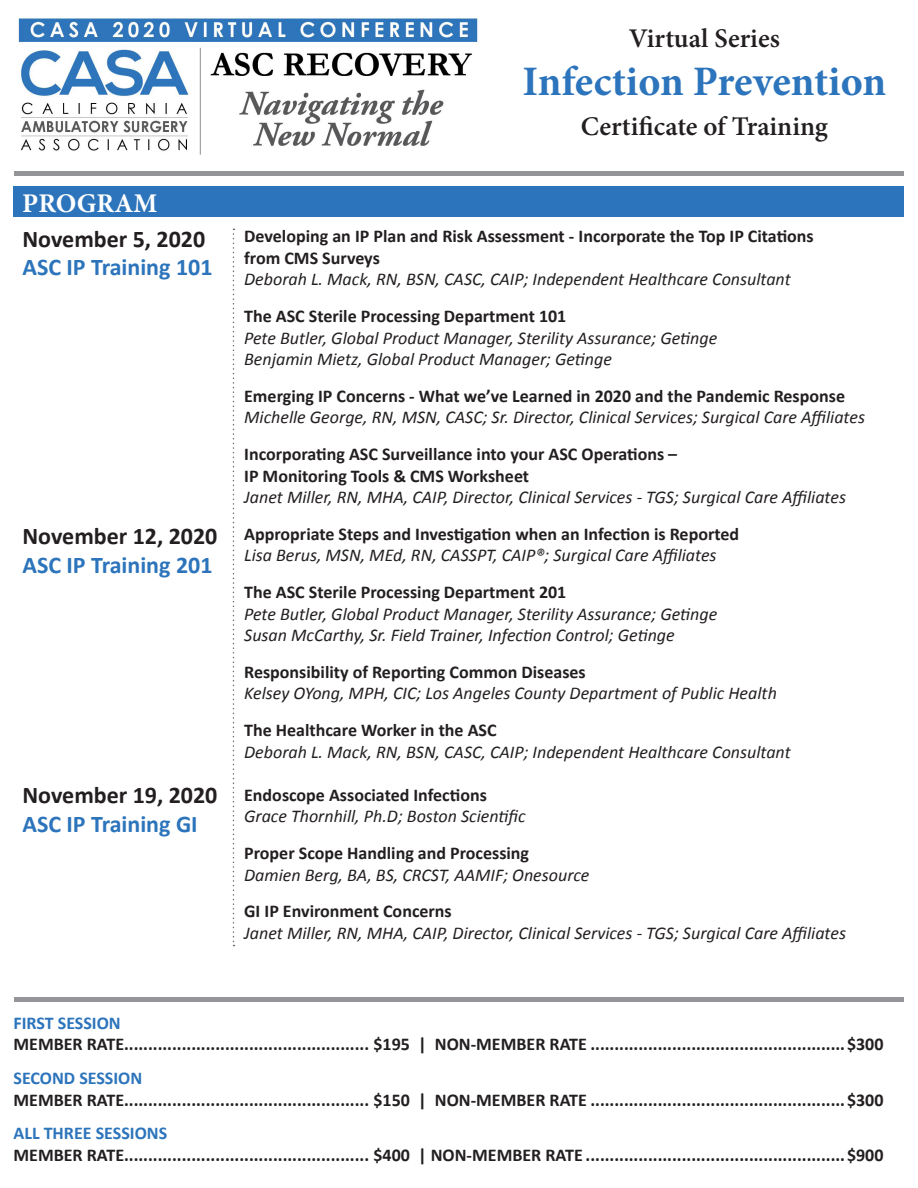
<style>
.page{position:relative;width:918px;height:1188px;background:#fff}
.page>*{position:absolute;margin:0;border:0;box-sizing:border-box;transform-origin:0 0}
.t1{font:700 42px "Minion Pro";letter-spacing:-.005em;color:#2c74bb}
.t2{font:600 27px "Minion Pro";color:#231f20}
.t3{font:700 27px "Minion Pro";color:#fff}
.t4{font:700 24px "Calibri";color:#2c74bb}
.t5{font:700 24px "Calibri";color:#231f20}
.t6{font:700 18px "Calibri";color:#231f20}
.t7{font:italic 18px/21.6px "Calibri";color:#231f20}
.t8{font:700 18px "Calibri";color:#2c74bb}
</style>
<div class="page">
<img style="left:18px;top:18px;width:460px;height:137px">
<div style="left:14px;top:171px;width:890px;height:5px;background:#939598"></div>
<hr style="left:14px;top:997px;width:890px;height:4px;background:#939598">
<div style="left:14px;top:187px;width:890px;height:30px;background:#2c74bb"></div>
<svg style="left:233px;top:229px;width:1px;height:717px"></svg>
<p class="t3" style="left:22px;top:184px;width:137px">PROGRAM</p>
<p class="t5" style="left:22px;top:223px;width:184px">November 5, 2020</p>
<p class="t4" style="left:22px;top:252px;width:192px">ASC IP Training 101</p>
<p class="t5" style="left:22px;top:520px;width:196px">November 12, 2020</p>
<p class="t4" style="left:22px;top:549px;width:192px">ASC IP Training 201</p>
<p class="t5" style="left:22px;top:780px;width:196px">November 19, 2020</p>
<p class="t4" style="left:22px;top:809px;width:177px">ASC IP Training GI</p>
<p class="t2" style="left:629px;top:19px;width:153px">Virtual Series</p>
<p class="t1" style="left:523px;top:52px;width:365px">Infection Prevention</p>
<p class="t2" style="left:581px;top:108px;width:249px">Certificate of Training</p>
<p class="t6" style="left:244px;top:225px;width:571px">Developing an IP Plan and Risk Assessment - Incorporate the Top IP Citations</p>
<p class="t6" style="left:244px;top:246px;width:137px">from CMS Surveys</p>
<p class="t7" style="left:244px;top:268px;width:548px">Deborah L. Mack, RN, BSN, CASC, CAIP; Independent Healthcare Consultant</p>
<p class="t6" style="left:244px;top:304px;width:324px">The ASC Sterile Processing Department 101</p>
<p class="t7" style="left:244px;top:326px;width:475px">Pete Butler, Global Product Manager, Sterility Assurance; Getinge<br>Benjamin Mietz, Global Product Manager; Getinge</p>
<p class="t6" style="left:244px;top:384px;width:602px">Emerging IP Concerns - What we’ve Learned in 2020 and the Pandemic Response</p>
<p class="t7" style="left:244px;top:406px;width:622px">Michelle George, RN, MSN, CASC; Sr. Director, Clinical Services; Surgical Care Affiliates</p>
<p class="t6" style="left:244px;top:442px;width:435px">Incorporating ASC Surveillance into your ASC Operations –</p>
<p class="t6" style="left:244px;top:464px;width:286px">IP Monitoring Tools &amp; CMS Worksheet</p>
<p class="t7" style="left:244px;top:486px;width:603px">Janet Miller, RN, MHA, CAIP, Director, Clinical Services - TGS; Surgical Care Affiliates</p>
<p class="t6" style="left:244px;top:522px;width:496px">Appropriate Steps and Investigation when an Infection is Reported</p>
<p class="t7" style="left:244px;top:544px;width:474px">Lisa Berus, MSN, MEd, RN, CASSPT, CAIP®; Surgical Care Affiliates</p>
<p class="t6" style="left:244px;top:580px;width:324px">The ASC Sterile Processing Department 201</p>
<p class="t7" style="left:244px;top:602px;width:475px">Pete Butler, Global Product Manager, Sterility Assurance; Getinge</p>
<p class="t7" style="left:244px;top:624px;width:432px">Susan McCarthy, Sr. Field Trainer, Infection Control; Getinge</p>
<p class="t6" style="left:244px;top:660px;width:343px">Responsibility of Reporting Common Diseases</p>
<p class="t7" style="left:244px;top:682px;width:534px">Kelsey OYong, MPH, CIC; Los Angeles County Department of Public Health</p>
<p class="t6" style="left:244px;top:718px;width:254px">The Healthcare Worker in the ASC</p>
<p class="t7" style="left:244px;top:740px;width:548px">Deborah L. Mack, RN, BSN, CASC, CAIP; Independent Healthcare Consultant</p>
<p class="t6" style="left:244px;top:783px;width:244px">Endoscope Associated Infections</p>
<p class="t7" style="left:244px;top:805px;width:283px">Grace Thornhill, Ph.D; Boston Scientific</p>
<p class="t6" style="left:244px;top:841px;width:286px">Proper Scope Handling and Processing</p>
<p class="t7" style="left:244px;top:863px;width:347px">Damien Berg, BA, BS, CRCST, AAMIF; Onesource</p>
<p class="t6" style="left:244px;top:900px;width:209px">GI IP Environment Concerns</p>
<p class="t7" style="left:244px;top:921px;width:603px">Janet Miller, RN, MHA, CAIP, Director, Clinical Services - TGS; Surgical Care Affiliates</p>
<p class="t8" style="left:14px;top:1011px;width:109px">FIRST SESSION</p>
<p class="t6" style="left:14px;top:1033px;width:872px">MEMBER RATE................................................... $195 | NON-MEMBER RATE .....................................................$300</p>
<p class="t8" style="left:14px;top:1066px;width:130px">SECOND SESSION</p>
<p class="t6" style="left:14px;top:1088px;width:872px">MEMBER RATE................................................... $150 | NON-MEMBER RATE .....................................................$300</p>
<p class="t8" style="left:14px;top:1122px;width:155px">ALL THREE SESSIONS</p>
<p class="t6" style="left:14px;top:1143px;width:872px">MEMBER RATE................................................... $400 | NON-MEMBER RATE ......................................................$900</p>
</div>
